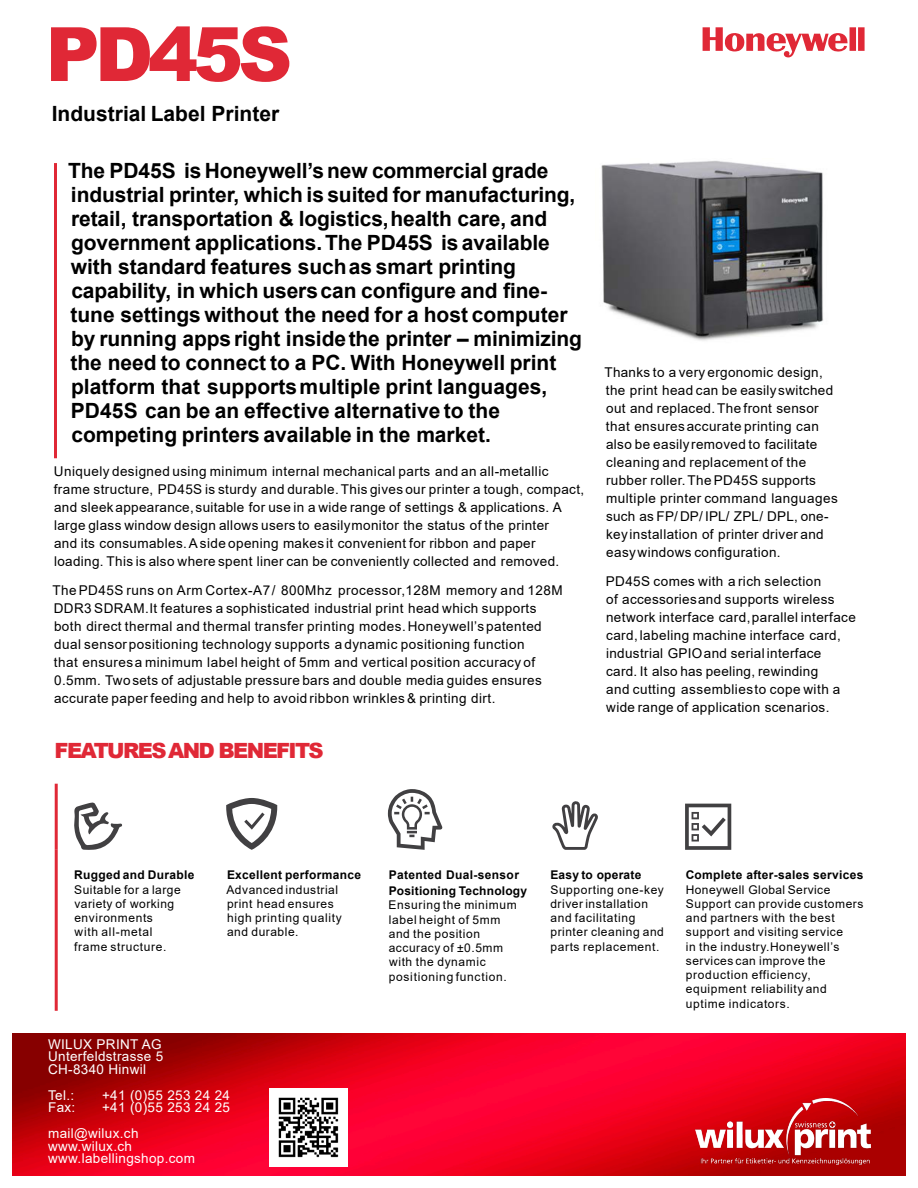
<style>
.page{position:relative;width:918px;height:1188px;background:#fff}
.page>*{position:absolute;margin:0;border:0;box-sizing:border-box;transform-origin:0 0}
.t1{font:900 75px "Arial";letter-spacing:-.065em;color:#e02836}
.t2{font:700 21px/24px "Arial";letter-spacing:-.005em;color:#000}
.t3{font:900 21px "Arial";letter-spacing:-.08em;color:#e02836}
.t4{font:13.5px/18px "Arial";letter-spacing:.03em;color:#000}
.t5{font:13.5px/12.8px "Arial";letter-spacing:.025em;color:#fff}
.t6{font:12px/14.2px "Arial";letter-spacing:.05em;color:#000}
.t7{font:700 12px/15.8px "Arial";letter-spacing:.025em;color:#000}
</style>
<div class="page">
<img style="left:601px;top:160px;width:223px;height:181px">
<svg style="left:703px;top:27px;width:162px;height:31px"></svg>
<hr style="left:54px;top:163px;width:3px;height:295px;background:#e02836">
<hr style="left:55px;top:784px;width:3px;height:66px;background:#e02836">
<hr style="left:55px;top:850px;width:3px;height:161px;background:#e02836">
<svg style="left:74px;top:802px;width:48px;height:48px"></svg>
<svg style="left:226px;top:798px;width:51px;height:52px"></svg>
<svg style="left:388px;top:789px;width:55px;height:61px"></svg>
<svg style="left:552px;top:801px;width:46px;height:49px"></svg>
<svg style="left:685px;top:804px;width:46px;height:46px"></svg>
<img style="left:12px;top:1033px;width:894px;height:142px">
<img style="left:270px;top:1089px;width:78px;height:78px">
<h1 class="t1" style="left:46px;top:27px;width:248px">PD45S</h1>
<h2 class="t2" style="left:52px;top:104px;width:229px">Industrial Label Printer</h2>
<p class="t2" style="left:68px;top:160px;width:516px">The PD45S is Honeywell’snew commercial grade industrial printer, which is suited for manufacturing, retail, transportation &amp; logistics,health care, and government applications.The PD45S is available with standard features suchas smart printing capability, in which userscan configure and fine&shy;tune settings without the need for a host computer by running apps right insidethe printer – minimizing the need to connect to a PC. With Honeywell print platform that supportsmultiple print languages, PD45S can be an effective alternative to the competing printers available in the market.</p>
<p class="t4" style="left:54px;top:464px;width:532px">Uniquely designed using minimum internal mechanical parts and an all-metallic frame structure, PD45S is sturdy and durable. This gives our printer a tough, compact, and sleek appearance,suitable for use in a wide range of settings &amp; applications. A large glass window design allows users to easilymonitor the status of the printer<br>and its consumables.Aside opening makesit convenient for ribbon and paper loading. This is also where spent liner can be conveniently collected and removed.</p>
<p class="t4" style="left:52px;top:582px;width:512px">ThePD45S runs on Arm Cortex-A7/ 800Mhz processor,128M memory and 128M DDR3 SDRAM.It features a sophisticated industrial print head which supports both direct thermal and thermal transfer printing modes. Honeywell’spatented dual sensorpositioning technology supports a dynamic positioning function<br>that ensuresa minimum label height of 5mm and vertical position accuracy of 0.5mm. Twosets of adjustable pressure bars and double media guides ensures accurate paper feeding and help to avoid ribbon wrinkles&amp; printing dirt.</p>
<h2 class="t3" style="left:55px;top:743px;width:271px">FEATURESAND BENEFITS</h2>
<p class="t4" style="left:604px;top:365px;width:235px">Thanks to a very ergonomic design, the print head can be easilyswitched out and replaced.The front sensor that ensuresaccurate printing can also be easilyremoved to facilitate cleaning and replacement of the rubber roller.The PD45S supports multiple printer command languages such as FP/ DP/ IPL/ ZPL/ DPL, one&shy;keyinstallation of printer driver and easywindows configuration.</p>
<p class="t4" style="left:606px;top:574px;width:252px">PD45S comes with a rich selection<br>of accessoriesand supports wireless network interface card,parallel interface card, labeling machine interface card, industrial GPIOand serial interface<br>card. It also has peeling, rewinding<br>and cutting assembliesto cope with a wide range of application scenarios.</p>
<p class="t7" style="left:74px;top:868px;width:122px">Rugged and Durable</p>
<p class="t6" style="left:74px;top:883px;width:108px">Suitable for a large variety of working environments<br>with all-metal frame structure.</p>
<p class="t7" style="left:227px;top:868px;width:136px">Excellent performance</p>
<p class="t6" style="left:226px;top:883px;width:117px">Advanced industrial print head ensures high printing quality and durable.</p>
<p class="t5" style="left:48px;top:1039px;width:117px;text-align:justify">WILUX PRINT AG Unterfeldstrasse 5<br>CH-8340 Hinwil</p>
<p class="t5" style="left:48px;top:1090px;width:28px">Tel.:</p>
<p class="t5" style="left:102px;top:1090px;width:129px">+41 (0)55 253 24 24</p>
<p class="t5" style="left:48px;top:1102px;width:29px">Fax:</p>
<p class="t5" style="left:48px;top:1096px;width:183px;line-height:25.5px;text-indent:54px">+41 (0)55 253 24 25 mail@wilux.ch</p>
<p class="t5" style="left:48px;top:1141px;width:148px">www.wilux.ch www.labellingshop.com</p>
<p class="t7" style="left:389px;top:868px;width:140px">Patented Dual-sensor<br>Positioning Technology</p>
<p class="t6" style="left:389px;top:899px;width:130px">Ensuring the minimum label height of 5mm and the position accuracy of ±0.5mm with the dynamic positioning function.</p>
<p class="t7" style="left:550px;top:868px;width:93px">Easy to operate</p>
<p class="t6" style="left:550px;top:883px;width:115px">Supporting one-key driver installation and facilitating printer cleaning and parts replacement.</p>
<p class="t7" style="left:686px;top:868px;width:179px">Complete after-sales services</p>
<p class="t6" style="left:686px;top:883px;width:179px">Honeywell Global Service<br>Support can provide customers and partners with the best support and visiting service<br>in the industry.Honeywell’s services can improve the production efficiency, equipment reliability and uptime indicators.</p>
</div>
